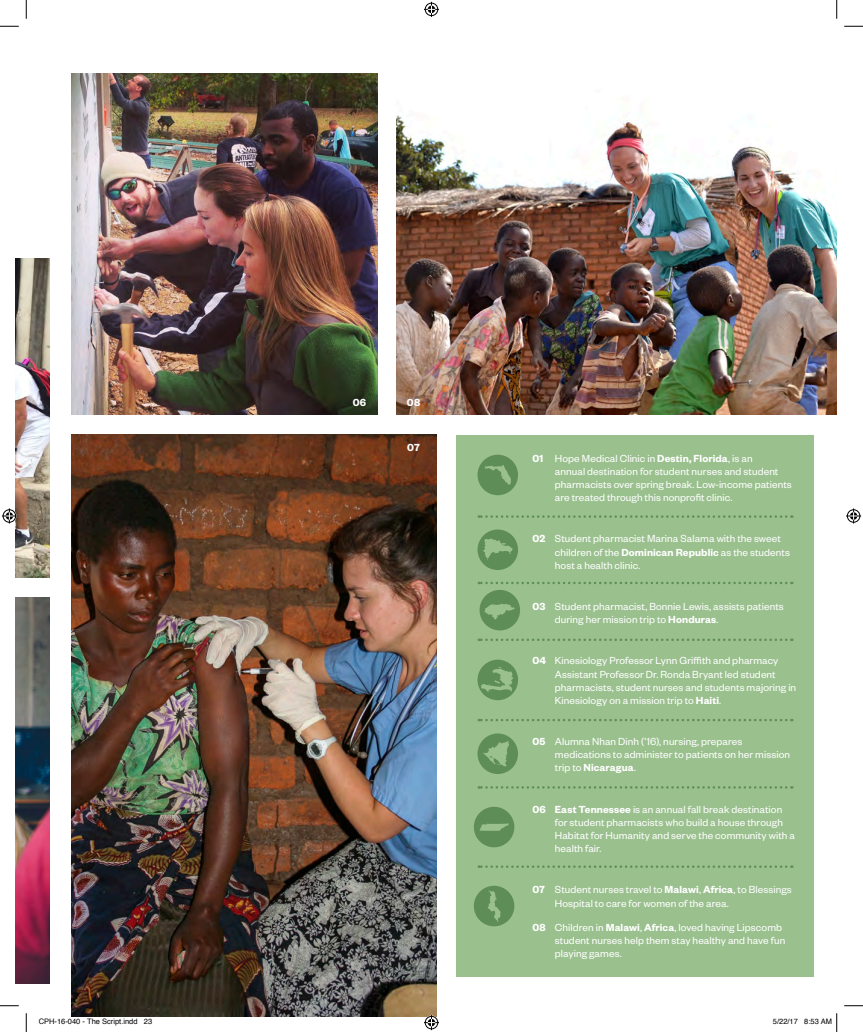
<style>
.page{position:relative;width:863px;height:1032px;background:#fff}
.page>*{position:absolute;margin:0;border:0;box-sizing:border-box;transform-origin:0 0}
.t1{font:11.25px/13.1px "Founders Grotesk";letter-spacing:.01em;color:#fff}
.t2{font:600 11.25px "Founders Grotesk";color:#fff}
.t3{font:7.5px "Helvetica";color:#000}
.s1{font-weight:600}
</style>
<div class="page">
<img style="left:71px;top:74px;width:306px;height:340px">
<img style="left:396px;top:115px;width:440px;height:299px">
<img style="left:15px;top:597px;width:35px;height:385px">
<img style="left:15px;top:259px;width:35px;height:318px">
<div style="left:456px;top:435px;width:358px;height:541px;background:#9ac08e"></div>
<img style="left:71px;top:435px;width:366px;height:581px">
<svg style="left:345px;top:391px;width:28px;height:22px"></svg>
<svg style="left:478px;top:515px;width:314px;height:2px"></svg>
<svg style="left:478px;top:581px;width:314px;height:3px"></svg>
<svg style="left:478px;top:638px;width:314px;height:3px"></svg>
<svg style="left:478px;top:719px;width:314px;height:2px"></svg>
<svg style="left:478px;top:786px;width:314px;height:2px"></svg>
<svg style="left:478px;top:865px;width:314px;height:2px"></svg>
<div style="left:474px;top:885px;width:40px;height:41px;background:#5f8d57;border-radius:50%"></div>
<svg style="left:487px;top:890px;width:13px;height:31px"></svg>
<div style="left:477px;top:733px;width:41px;height:40px;background:#5f8d57;border-radius:50%"></div>
<svg style="left:483px;top:741px;width:26px;height:25px"></svg>
<div style="left:477px;top:454px;width:41px;height:41px;background:#5f8d57;border-radius:50%"></div>
<svg style="left:485px;top:465px;width:26px;height:20px"></svg>
<div style="left:474px;top:806px;width:40px;height:41px;background:#5f8d57;border-radius:50%"></div>
<svg style="left:480px;top:823px;width:29px;height:7px"></svg>
<div style="left:477px;top:529px;width:41px;height:41px;background:#5f8d57;border-radius:50%"></div>
<svg style="left:483px;top:538px;width:29px;height:22px"></svg>
<div style="left:479px;top:589px;width:41px;height:41px;background:#5f8d57;border-radius:50%"></div>
<svg style="left:484px;top:601px;width:31px;height:18px"></svg>
<div style="left:477px;top:659px;width:41px;height:41px;background:#5f8d57;border-radius:50%"></div>
<svg style="left:481px;top:667px;width:33px;height:24px"></svg>
<svg style="left:0;top:25px;width:19px;height:2px"></svg>
<svg style="left:844px;top:25px;width:18px;height:2px"></svg>
<svg style="left:0;top:1005px;width:19px;height:1px"></svg>
<svg style="left:844px;top:1005px;width:18px;height:1px"></svg>
<svg style="left:25px;top:0;width:2px;height:19px"></svg>
<svg style="left:25px;top:1013px;width:2px;height:18px"></svg>
<svg style="left:836px;top:0;width:1px;height:19px"></svg>
<svg style="left:424px;top:2px;width:15px;height:15px"></svg>
<svg style="left:424px;top:1014px;width:15px;height:15px"></svg>
<svg style="left:2px;top:508px;width:15px;height:15px"></svg>
<svg style="left:846px;top:508px;width:15px;height:15px"></svg>
<svg style="left:836px;top:1013px;width:1px;height:18px"></svg>
<p class="t2" style="left:352px;top:395px;width:15px">06</p>
<p class="t2" style="left:407px;top:395px;width:15px">08</p>
<p class="t2" style="left:407px;top:440px;width:14px">07</p>
<p class="t1" style="left:555px;top:451px;width:238px;text-indent:-22px"><span class="s1">01</span> Hope Medical Clinic in <span class="s1">Destin, Florida</span>, is an<br>annual destination for student nurses and student pharmacists over spring break. Low-income patients are treated through this nonprofit clinic.</p>
<p class="t1" style="left:555px;top:531px;width:237px;text-indent:-22px"><span class="s1">02</span> Student pharmacist Marina Salama with the sweet children of the <span class="s1">Dominican Republic</span> as the students host a health clinic.</p>
<p class="t1" style="left:555px;top:599px;width:230px;text-indent:-22px"><span class="s1">03</span> Student pharmacist, Bonnie Lewis, assists patients during her mission trip to <span class="s1">Honduras</span>.</p>
<p class="t1" style="left:555px;top:653px;width:243px;text-indent:-22px"><span class="s1">04</span> Kinesiology Professor Lynn Griffith and pharmacy Assistant Professor Dr. Ronda Bryant led student pharmacists, student nurses and students majoring in Kinesiology on a mission trip to <span class="s1">Haiti</span>.</p>
<p class="t1" style="left:555px;top:734px;width:237px;text-indent:-22px"><span class="s1">05</span> Alumna Nhan Dinh (’16), nursing, prepares medications to administer to patients on her mission trip to <span class="s1">Nicaragua</span>.</p>
<p class="t1" style="left:555px;top:801px;width:241px;text-indent:-22px"><span class="s1">06 East Tennessee</span> is an annual fall break destination for student pharmacists who build a house through Habitat for Humanity and serve the community with a health fair.</p>
<p class="t1" style="left:555px;top:882px;width:238px;text-indent:-22px"><span class="s1">07</span> Student nurses travel to <span class="s1">Malawi</span>, <span class="s1">Africa</span>, to Blessings<br>Hospital to care for women of the area.</p>
<p class="t1" style="left:555px;top:920px;width:232px;text-indent:-22px"><span class="s1">08</span> Children in <span class="s1">Malawi</span>, <span class="s1">Africa</span>, loved having Lipscomb student nurses help them stay healthy and have fun playing games.</p>
<p class="t3" style="left:39px;top:1015px;width:115px">CPH-16-040 - The Script.indd 23</p>
<p class="t3" style="left:772px;top:1015px;width:61px">5/22/17 8:53 AM</p>
</div>
